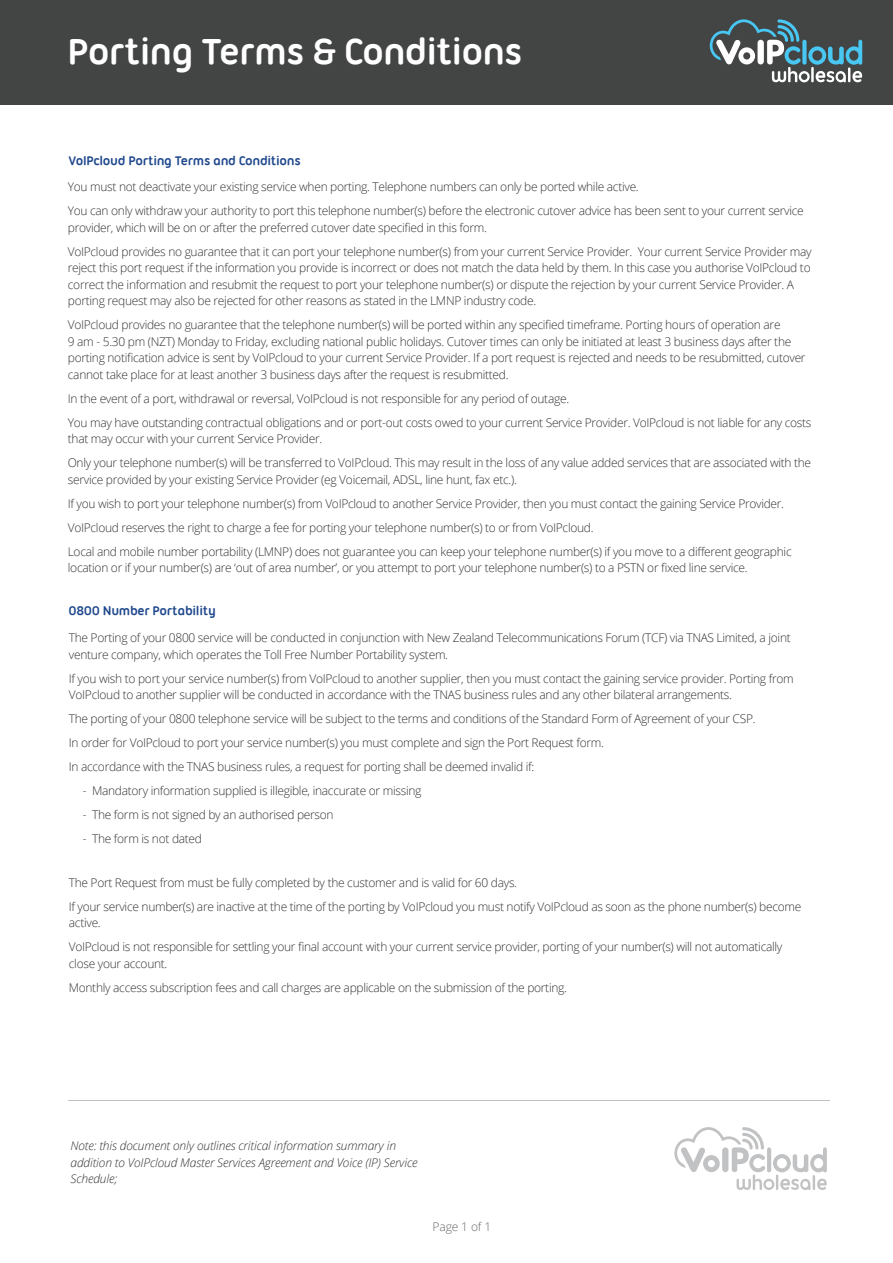
<style>
.page{position:relative;width:893px;height:1263px;background:#fff}
.page>*{position:absolute;margin:0;border:0;box-sizing:border-box;transform-origin:0 0}
.t1{font:700 39px "Ubuntu Titling";letter-spacing:-.025em;color:#fff}
.t2{font:700 13.5px "Ubuntu Titling";letter-spacing:-.025em;color:#1f488d}
.t3{font:300 12px/24px "Open Sans";letter-spacing:-.025em;color:#313232}
.t4{font:italic 300 12px/16.5px "Open Sans";letter-spacing:-.01em;color:#313232}
.t5{font:300 12px "Open Sans";letter-spacing:-.01em;color:#666}
</style>
<div class="page">
<div style="left:0;top:0;width:893px;height:104px;background:#434444"></div>
<hr style="left:68px;top:1100px;width:761px;height:1px;background:#c1c0c0">
<svg style="left:710px;top:19px;width:152px;height:63px"></svg>
<svg style="left:674px;top:1127px;width:153px;height:63px"></svg>
<h1 class="t1" style="left:68px;top:28px;width:457px">Porting Terms &amp; Conditions</h1>
<p class="t2" style="left:69px;top:153px;width:234px">VoIPcloud Porting Terms and Conditions</p>
<p class="t3" style="left:68px;top:174px;width:738px">You must not deactivate your existing service when porting. Telephone numbers can only be ported while active.<br>You can only withdraw your authority to port this telephone number(s) before the electronic cutover advice has been sent to your current service</p>
<p class="t3" style="left:68px;top:215px;width:745px">provider, which will be on or after the preferred cutover date specified in this form.<br>VoIPcloud provides no guarantee that it can port your telephone number(s) from your current Service Provider. Your current Service Provider may</p>
<p class="t3" style="left:68px;top:259px;width:744px;line-height:16.5px">reject this port request if the information you provide is incorrect or does not match the data held by them. In this case you authorise VoIPcloud to correct the information and resubmit the request to port your telephone number(s) or dispute the rejection by your current Service Provider. A porting request may also be rejected for other reasons as stated in the LMNP industry code.</p>
<p class="t3" style="left:68px;top:316px;width:739px;line-height:16.5px">VoIPcloud provides no guarantee that the telephone number(s) will be ported within any specified timeframe. Porting hours of operation are<br>9 am - 5.30 pm (NZT) Monday to Friday, excluding national public holidays. Cutover times can only be initiated at least 3 business days after the porting notification advice is sent by VoIPcloud to your current Service Provider. If a port request is rejected and needs to be resubmitted, cutover cannot take place for at least another 3 business days after the request is resubmitted.</p>
<p class="t3" style="left:68px;top:386px;width:745px">In the event of a port, withdrawal or reversal, VoIPcloud is not responsible for any period of outage.<br>You may have outstanding contractual obligations and or port-out costs owed to your current Service Provider. VoIPcloud is not liable for any costs</p>
<p class="t3" style="left:68px;top:426px;width:745px">that may occur with your current Service Provider.<br>Only your telephone number(s) will be transferred to VoIPcloud. This may result in the loss of any value added services that are associated with the</p>
<p class="t3" style="left:68px;top:467px;width:725px">service provided by your existing Service Provider (eg Voicemail, ADSL, line hunt, fax etc.).<br>If you wish to port your telephone number(s) from VoIPcloud to another Service Provider, then you must contact the gaining Service Provider.<br>VoIPcloud reserves the right to charge a fee for porting your telephone number(s) to or from VoIPcloud.<br>Local and mobile number portability (LMNP) does not guarantee you can keep your telephone number(s) if you move to a different geographic</p>
<p class="t3" style="left:68px;top:555px;width:681px">location or if your number(s) are ‘out of area number’, or you attempt to port your telephone number(s) to a PSTN or fixed line service.</p>
<p class="t2" style="left:69px;top:603px;width:149px">0800 Number Portability</p>
<p class="t3" style="left:69px;top:629px;width:724px;line-height:16.5px">The Porting of your 0800 service will be conducted in conjunction with New Zealand Telecommunications Forum (TCF) via TNAS Limited, a joint venture company, which operates the Toll Free Number Portability system.</p>
<p class="t3" style="left:69px;top:670px;width:726px;line-height:16.5px">If you wish to port your service number(s) from VoIPcloud to another supplier, then you must contact the gaining service provider. Porting from<br>VoIPcloud to another supplier will be conducted in accordance with the TNAS business rules and any other bilateral arrangements.</p>
<p class="t3" style="left:69px;top:707px;width:688px">The porting of your 0800 telephone service will be subject to the terms and conditions of the Standard Form of Agreement of your CSP.<br>In order for VoIPcloud to port your service number(s) you must complete and sign the Port Request form.<br>In accordance with the TNAS business rules, a request for porting shall be deemed invalid if:</p>
<p class="t3" style="left:83px;top:779px;width:340px">- Mandatory information supplied is illegible, inaccurate or missing</p>
<p class="t3" style="left:83px;top:803px;width:252px">- The form is not signed by an authorised person</p>
<p class="t3" style="left:83px;top:827px;width:121px">- The form is not dated</p>
<p class="t3" style="left:69px;top:870px;width:734px">The Port Request from must be fully completed by the customer and is valid for 60 days.<br>If your service number(s) are inactive at the time of the porting by VoIPcloud you must notify VoIPcloud as soon as the phone number(s) become</p>
<p class="t3" style="left:69px;top:911px;width:715px">active.<br>VoIPcloud is not responsible for settling your final account with your current service provider, porting of your number(s) will not automatically</p>
<p class="t3" style="left:69px;top:951px;width:500px">close your account.<br>Monthly access subscription fees and call charges are applicable on the submission of the porting.</p>
<p class="t4" style="left:71px;top:1137px;width:349px">Note: this document only outlines critical information summary in addition to VoIPcloud Master Services Agreement and Voice (IP) Service<br>Schedule;</p>
<p class="t5" style="left:432px;top:1219px;width:60px">Page 1 of 1</p>
</div>
